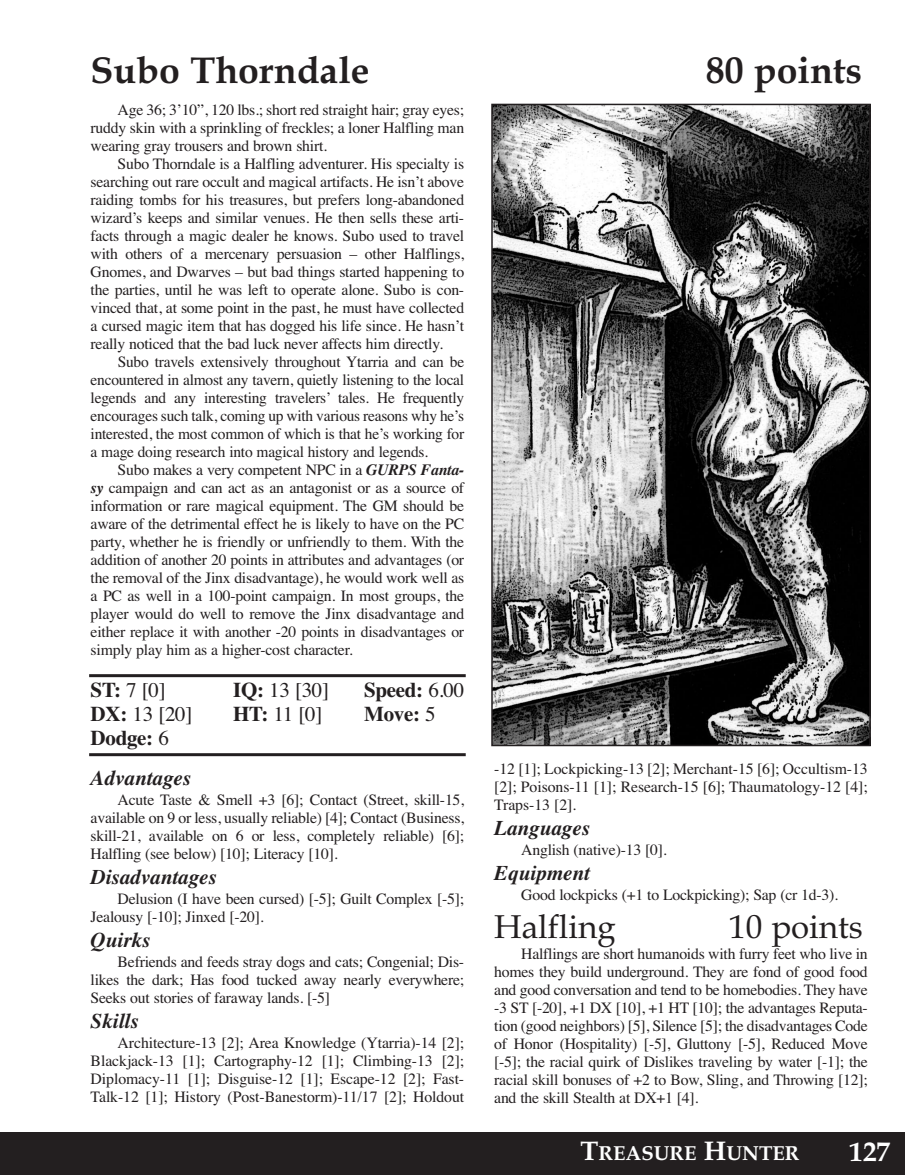
<style>
.page{position:relative;width:905px;height:1175px;background:#fff}
.page>*{position:absolute;margin:0;border:0;box-sizing:border-box;transform-origin:0 0}
.t1{font:700 37.5px "Book Antiqua";color:#231f20}
.t2{font:33px "Book Antiqua";color:#231f20}
.t3{font:700 27px "Book Antiqua";color:#fff}
.t4{font:italic 700 21px/39.2px "Times";color:#231f20}
.t5{font:21px "Times";letter-spacing:-.015em;color:#231f20}
.t6{font:700 21px "Times";letter-spacing:-.015em;color:#231f20}
.t7{font:700 20.25px "Book Antiqua";color:#fff}
.t8{font:15.75px/18px "Times";letter-spacing:-.015em;color:#231f20;text-align:justify}
.s1{font-weight:700;font-style:italic}
.s2{font-weight:700}
.s3{font-weight:400}
.s4{font-style:normal}
.s5{font-weight:400;font-style:normal}
.s6{font-size:27px}
</style>
<div class="page">
<div style="left:0;top:1132px;width:904px;height:42px;background:#231f20"></div>
<hr style="left:89px;top:674px;width:376px;height:3px;background:#231f20">
<hr style="left:89px;top:753px;width:376px;height:3px;background:#231f20">
<img style="left:494px;top:107px;width:373px;height:636px">
<div style="left:491px;top:104px;width:379px;height:642px;border:2px solid #231f20"></div>
<h1 class="t1" style="left:90px;top:48px;width:281px">Subo Thorndale</h1>
<h1 class="t1" style="left:706px;top:48px;width:158px">80 points</h1>
<p class="t8" style="left:91px;top:101px;width:375px;text-indent:27px">Age 36; 3’10”, 120 lbs.; short red straight hair; gray eyes; ruddy skin with a sprinkling of freckles; a loner Halfling man wearing gray trousers and brown shirt.</p>
<p class="t8" style="left:91px;top:155px;width:375px;text-indent:27px">Subo Thorndale is a Halfling adventurer. His specialty is searching out rare occult and magical artifacts. He isn’t above raiding tombs for his treasures, but prefers long-abandoned wizard’s keeps and similar venues. He then sells these arti&shy;facts through a magic dealer he knows. Subo used to travel with others of a mercenary persuasion – other Halflings, Gnomes, and Dwarves – but bad things started happening to the parties, until he was left to operate alone. Subo is con&shy;vinced that, at some point in the past, he must have collected a cursed magic item that has dogged his life since. He hasn’t really noticed that the bad luck never affects him directly.</p>
<p class="t8" style="left:91px;top:353px;width:375px;text-indent:27px">Subo travels extensively throughout Ytarria and can be encountered in almost any tavern, quietly listening to the local legends and any interesting travelers’ tales. He frequently encourages such talk, coming up with various reasons why he’s interested, the most common of which is that he’s working for a mage doing research into magical history and legends.</p>
<p class="t8" style="left:91px;top:461px;width:375px;text-indent:27px">Subo makes a very competent NPC in a <span class="s1">GURPS Fanta&shy;sy</span> campaign and can act as an antagonist or as a source of information or rare magical equipment. The GM should be aware of the detrimental effect he is likely to have on the PC party, whether he is friendly or unfriendly to them. With the addition of another 20 points in attributes and advantages (or the removal of the Jinx disadvantage), he would work well as a PC as well in a 100-point campaign. In most groups, the player would do well to remove the Jinx disadvantage and either replace it with another -20 points in disadvantages or simply play him as a higher-cost character.</p>
<h3 class="t5" style="left:91px;top:678px;width:77px"><span class="s2">ST:</span> 7 [0]</h3>
<h3 class="t5" style="left:233px;top:678px;width:97px"><span class="s2">IQ:</span> 13 [30]</h3>
<h3 class="t6" style="left:364px;top:678px;width:102px">Speed: <span class="s3">6.00</span></h3>
<h3 class="t5" style="left:91px;top:702px;width:103px"><span class="s2">DX:</span> 13 [20]</h3>
<h3 class="t5" style="left:233px;top:702px;width:91px"><span class="s2">HT:</span> 11 [0]</h3>
<h3 class="t6" style="left:364px;top:702px;width:73px">Move: <span class="s3">5</span></h3>
<h3 class="t4" style="left:91px;top:718px;width:102px"><span class="s4">Dodge:</span> <span class="s5">6<br></span>Advantages</h3>
<p class="t8" style="left:91px;top:790px;width:375px;text-indent:27px">Acute Taste &amp; Smell +3 [6]; Contact (Street, skill-15, available on 9 or less, usually reliable) [4]; Contact (Business, skill-21, available on 6 or less, completely reliable) [6]; Halfling (see below) [10]; Literacy [10].</p>
<h3 class="t4" style="left:91px;top:856px;width:127px">Disadvantages</h3>
<p class="t8" style="left:91px;top:889px;width:375px;text-indent:27px">Delusion (I have been cursed) [-5]; Guilt Complex [-5];<br>Jealousy [-10]; Jinxed [-20].</p>
<h3 class="t4" style="left:91px;top:919px;width:61px">Quirks</h3>
<p class="t8" style="left:91px;top:952px;width:375px;text-indent:27px">Befriends and feeds stray dogs and cats; Congenial; Dis&shy;likes the dark; Has food tucked away nearly everywhere; Seeks out stories of faraway lands. [-5]</p>
<h3 class="t4" style="left:91px;top:1001px;width:49px">Skills</h3>
<p class="t8" style="left:91px;top:1033px;width:375px;text-indent:27px">Architecture-13 [2]; Area Knowledge (Ytarria)-14 [2]; Blackjack-13 [1]; Cartography-12 [1]; Climbing-13 [2]; Diplomacy-11 [1]; Disguise-12 [1]; Escape-12 [2]; Fast-Talk-12 [1]; History (Post-Banestorm)-11/17 [2]; Holdout</p>
<p class="t8" style="left:494px;top:759px;width:375px">-12 [1]; Lockpicking-13 [2]; Merchant-15 [6]; Occultism-13 [2]; Poisons-11 [1]; Research-15 [6]; Thaumatology-12 [4]; Traps-13 [2].</p>
<h3 class="t4" style="left:494px;top:807px;width:97px">Languages</h3>
<p class="t8" style="left:521px;top:840px;width:147px">Anglish (native)-13 [0].</p>
<h3 class="t4" style="left:494px;top:852px;width:97px">Equipment</h3>
<p class="t8" style="left:521px;top:885px;width:318px">Good lockpicks (+1 to Lockpicking); Sap (cr 1d-3).</p>
<h2 class="t2" style="left:494px;top:907px;width:123px">Halfling</h2>
<h2 class="t2" style="left:729px;top:907px;width:135px">10 points</h2>
<p class="t8" style="left:494px;top:944px;width:375px;text-indent:27px">Halflings are short humanoids with furry feet who live in homes they build underground. They are fond of good food and good conversation and tend to be homebodies. They have -3 ST [-20], +1 DX [10], +1 HT [10]; the advantages Reputa&shy;tion (good neighbors) [5], Silence [5]; the disadvantages Code of Honor (Hospitality) [-5], Gluttony [-5], Reduced Move [-5]; the racial quirk of Dislikes traveling by water [-1]; the racial skill bonuses of +2 to Bow, Sling, and Throwing [12]; and the skill Stealth at DX+1 [4].</p>
<p class="t7" style="left:580px;top:1140px;width:220px"><span class="s6">T</span>REASURE <span class="s6">H</span>UNTER</p>
<h3 class="t3" style="left:849px;top:1136px;width:42px">127</h3>
</div>
